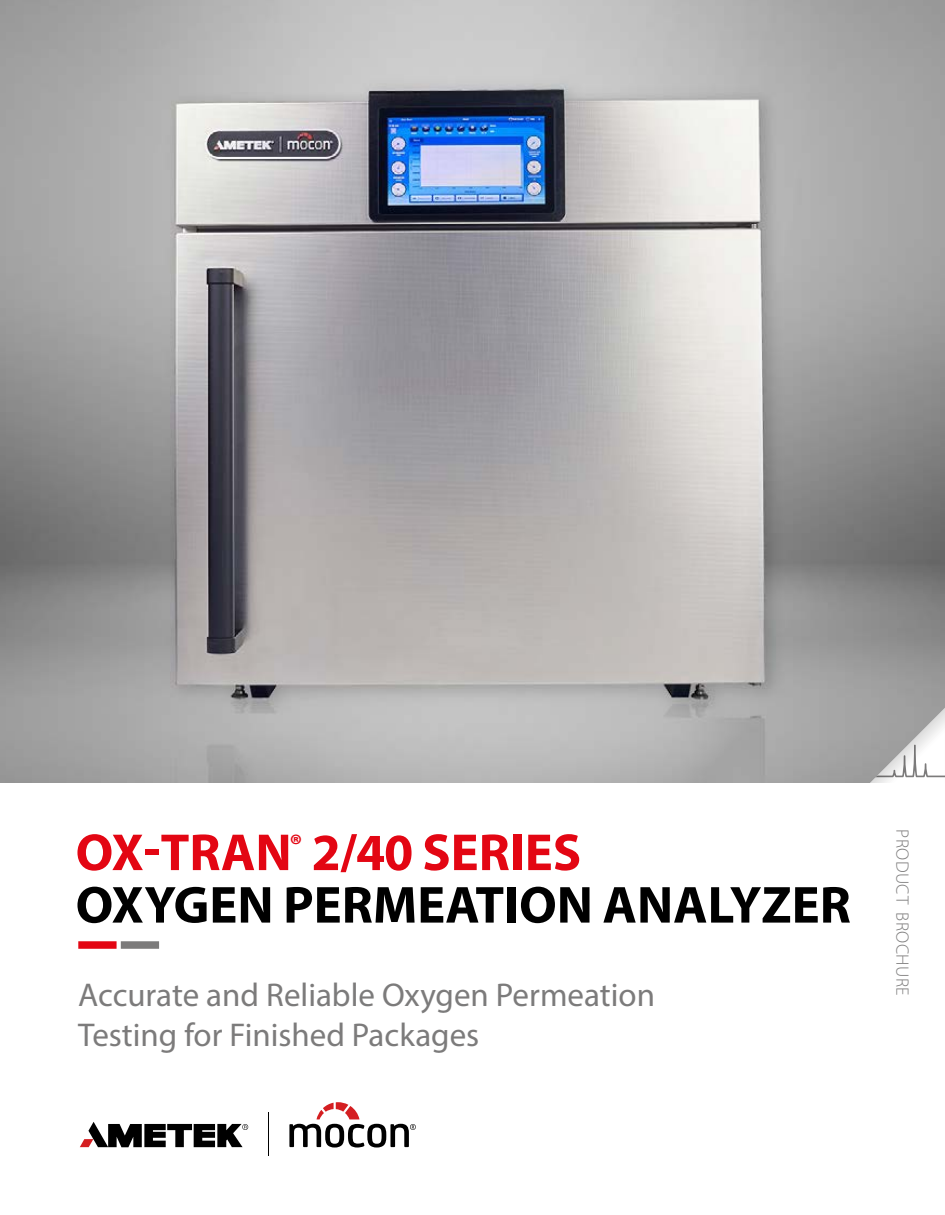
<style>
.page{position:relative;width:945px;height:1215px;background:#fff}
.page>*{position:absolute;margin:0;border:0;box-sizing:border-box;transform-origin:0 0}
.t1{font:700 52.5px/52.5px "Myriad Pro";color:#000}
.t2{font:33px/39.6px "Myriad Pro";color:#7c7b7b}
.t3{font:300 18px "Myriad Pro";letter-spacing:.02em;color:#7c7b7b}
.s1{color:#e30613}
</style>
<div class="page">
<img style="left:0;top:0;width:945px;height:783px">
<div style="left:78px;top:941px;width:39px;height:8px;background:#e30613"></div>
<div style="left:121px;top:941px;width:38px;height:8px;background:#7c7b7b"></div>
<svg style="left:870px;top:708px;width:75px;height:75px"></svg>
<svg style="left:289px;top:1102px;width:127px;height:46px"></svg>
<hr style="left:269px;top:1112px;width:1px;height:44px;background:#000">
<svg style="left:80px;top:1122px;width:168px;height:25px"></svg>
<h1 class="t1" style="left:76px;top:824px;width:777px"><span class="s1">OX-TRAN</span><sup>®</sup> <span class="s1">2/40 SERIES<br></span>OXYGEN PERMEATION ANALYZER</h1>
<p class="t3" style="left:913px;top:829px;width:168px;rotate:90deg">PRODUCT BROCHURE</p>
<p class="t2" style="left:78px;top:975px;width:578px">Accurate and Reliable Oxygen Permeation<br>Testing for Finished Packages</p>
</div>
